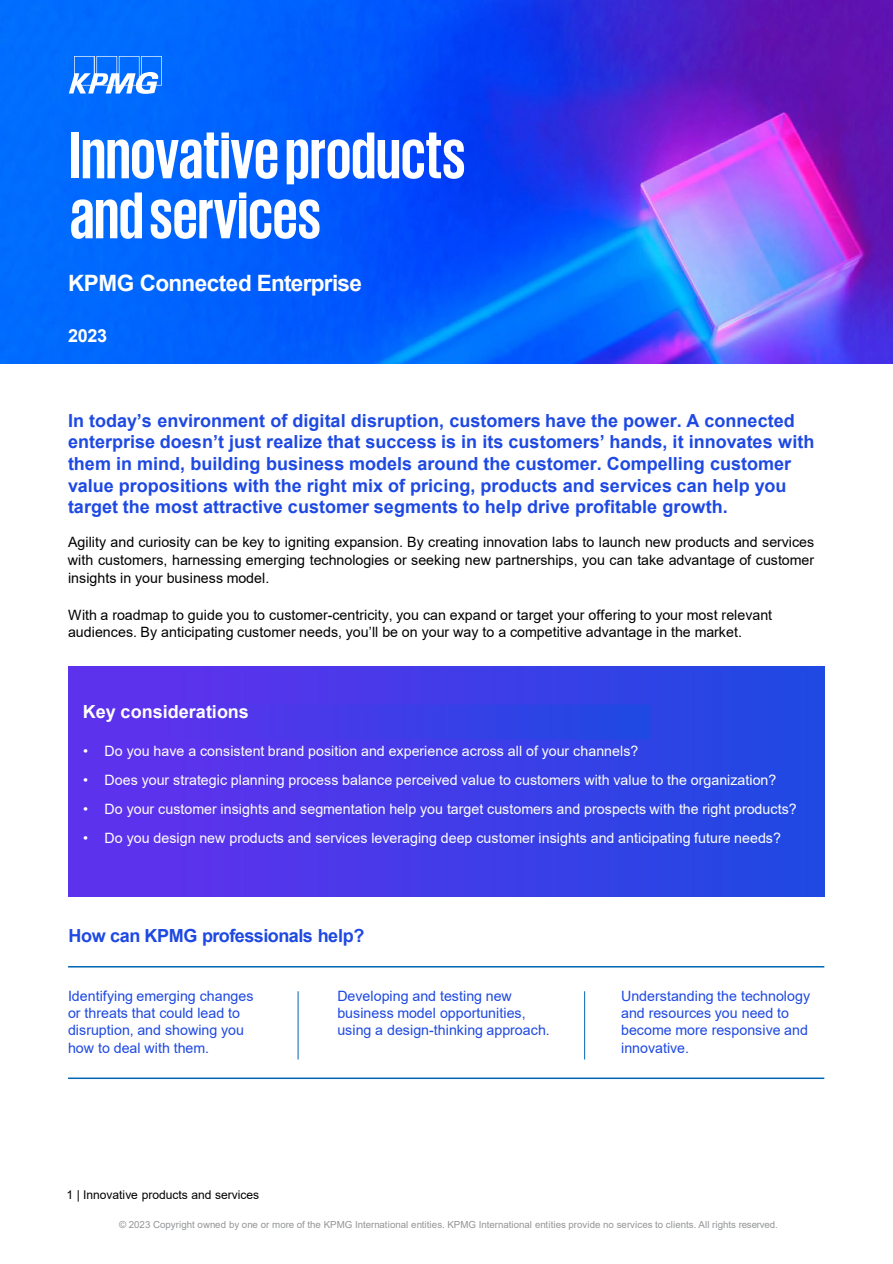
<style>
.page{position:relative;width:893px;height:1264px;background:#fff}
.page>*{position:absolute;margin:0;border:0;box-sizing:border-box;transform-origin:0 0}
.t1{font:700 67.5px/60px "KPMG";letter-spacing:-.005em;color:#fff}
.t2{font:700 22.5px "Arial";letter-spacing:-.025em;color:#fff}
.t3{font:700 18px/21.6px "Arial";color:#1e49e2}
.t4{font:700 18px "Arial";letter-spacing:-.025em;color:#1e49e2}
.t5{font:700 18px "Arial";color:#fff}
.t6{font:14.25px/17.9px "Arial";color:#000;text-align:justify}
.t7{font:14.25px "Arial";color:#fff}
.t8{font:14.25px/17.1px "Arial";color:#1e49e2}
.t9{font:12px "Arial";letter-spacing:-.005em;color:#000}
.t10{font:9.75px "Arial";color:#939598}
</style>
<div class="page">
<img style="left:0;top:0;width:892px;height:364px">
<img style="left:68px;top:666px;width:756px;height:230px">
<hr style="left:68px;top:965px;width:756px;height:2px;background:#0066b3">
<hr style="left:68px;top:1077px;width:756px;height:1px;background:#0066b3">
<hr style="left:298px;top:991px;width:1px;height:68px;background:#0066b3">
<hr style="left:584px;top:991px;width:1px;height:68px;background:#0066b3">
<svg style="left:69px;top:56px;width:93px;height:38px"></svg>
<h1 class="t1" style="left:70px;top:123px;width:397px">Innovativeproducts and services</h1>
<h2 class="t2" style="left:68px;top:268px;width:295px">KPMG Connected Enterprise</h2>
<p class="t5" style="left:68px;top:323px;width:41px">2023</p>
<p class="t3" style="left:68px;top:410px;width:747px">In today’s environment of digital disruption, customers have the power. A connected enterprise doesn’t just realize that success is in its customers’ hands, it innovates with them in mind, building business models around the customer. Compelling customer value propositions with the right mix of pricing, products and services can help you target the most attractive customer segments to help drive profitable growth.</p>
<p class="t6" style="left:68px;top:533px;width:747px">Agility and curiosity can be key to igniting expansion. By creating innovation labs to launch new products and services with customers, harnessing emerging technologies or seeking new partnerships, you can take advantage of customer insights in your business model.</p>
<p class="t6" style="left:68px;top:606px;width:705px;line-height:17.1px">With a roadmap to guide you to customer-centricity, you can expand or target your offering to your most relevant audiences. By anticipating customer needs, you’ll be on your way to a competitive advantage in the market.</p>
<p class="t5" style="left:83px;top:698px;width:168px">Key considerations</p>
<p class="t7" style="left:83px;top:740px;width:556px">• Do you have a consistent brand position and experience across all of your channels?</p>
<p class="t7" style="left:83px;top:769px;width:694px">• Does your strategic planning process balance perceived value to customers with value to the organization?</p>
<p class="t7" style="left:83px;top:798px;width:715px">• Do your customer insights and segmentation help you target customers and prospects with the right products?</p>
<p class="t7" style="left:83px;top:828px;width:699px">• Do you design new products and services leveraging deep customer insights and anticipating future needs?</p>
<p class="t4" style="left:69px;top:922px;width:297px">How can KPMG professionals help?</p>
<p class="t8" style="left:68px;top:987px;width:187px">Identifying emerging changes or threats that could lead to disruption, and showing you how to deal with them.</p>
<p class="t8" style="left:337px;top:987px;width:214px">Developing and testing new business model opportunities, using a design-thinking approach.</p>
<p class="t8" style="left:621px;top:987px;width:190px">Understanding the technology and resources you need to become more responsive and innovative.</p>
<p class="t9" style="left:67px;top:1186px;width:194px">1 | Innovative products and services</p>
<p class="t10" style="left:119px;top:1217px;width:660px">© 2023 Copyright owned by one or more of the KPMG International entities. KPMG International entities provide no services to clients. All rights reserved.</p>
</div>
